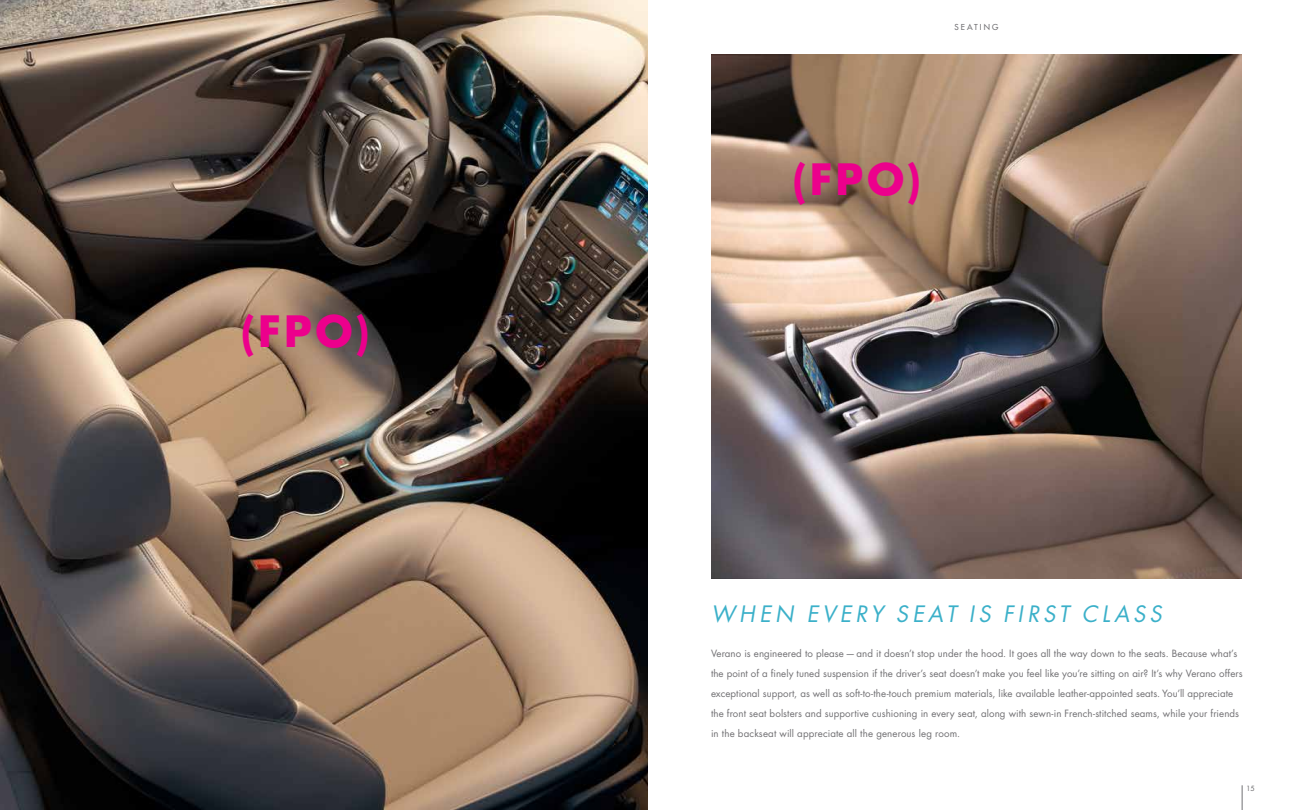
<style>
.page{position:relative;width:1296px;height:810px;background:#fff}
.page>*{position:absolute;margin:0;border:0;box-sizing:border-box;transform-origin:0 0}
.t1{font:700 42px "Futura";letter-spacing:.085em;color:#ec008c}
.t2{font:italic 22px "Futura";letter-spacing:.175em;color:#3bb0c9}
.t3{font:9.8px/20px "Futura";letter-spacing:.005em;color:#717073}
.t4{font:8px "Futura";letter-spacing:.25em;color:#717073}
.t5{font:7px "Futura";color:#717073}
</style>
<div class="page">
<svg style="left:1242px;top:785px;width:1px;height:25px"></svg>
<img style="left:0;top:0;width:648px;height:810px">
<img style="left:711px;top:54px;width:531px;height:524px">
<h1 class="t1" style="left:241px;top:302px;width:130px">(FPO)</h1>
<p class="t4" style="left:955px;top:22px;width:45px">SEATING</p>
<h1 class="t1" style="left:792px;top:150px;width:130px">(FPO)</h1>
<h2 class="t2" style="left:711px;top:599px;width:452px">WHEN EVERY SEAT IS FIRST CLASS</h2>
<p class="t3" style="left:711px;top:644px;width:533px">Verano is engineered to please—and it doesn’t stop under the hood. It goes all the way down to the seats. Because what’s the point of a finely tuned suspension if the driver’s seat doesn’t make you feel like you’re sitting on air? It’s why Verano offers exceptional support, as well as soft-to-the-touch premium materials, like available leather-appointed seats. You’ll appreciate the front seat bolsters and supportive cushioning in every seat, along with sewn-in French-stitched seams, while your friends in the backseat will appreciate all the generous leg room.</p>
<p class="t5" style="left:1246px;top:784px;width:10px">15</p>
</div>
